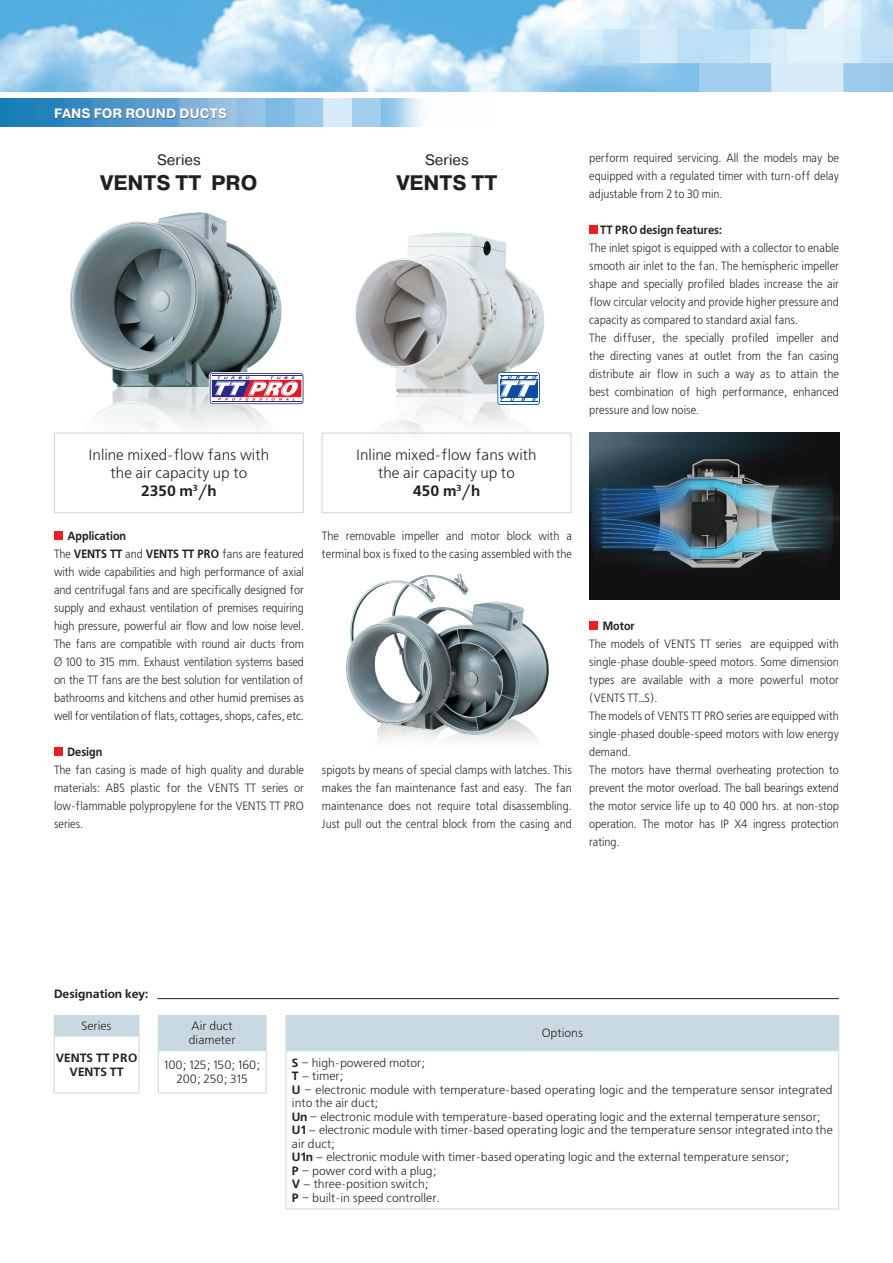
<style>
.page{position:relative;width:893px;height:1263px;background:#fff}
.page>*{position:absolute;margin:0;border:0;box-sizing:border-box;transform-origin:0 0}
.t1{font:700 21px "Pragmatica C";color:#231f20}
.t2{font:15px/18px "Free Set C";color:#231f20;text-align:center}
.t3{font:15px "Pragmatica C";color:#231f20}
.t4{font:700 13.5px "Pragmatica C";color:#fff}
.t5{font:12px/18px "Free Set C";color:#231f20;scale:.9 1}
.t6{font:12px/13.5px "Free Set C";color:#231f20}
.t7{font:700 12px/14.4px "Free Set C";color:#231f20;text-align:center}
.t8{font:700 12px "Free Set C";color:#231f20;scale:.9 1}
.s1{font-weight:700}
.s2{font-family:"Helvetica Neue CE";font-weight:300}
</style>
<div class="page">
<img style="left:0;top:0;width:893px;height:91px">
<img style="left:0;top:99px;width:422px;height:27px">
<div style="left:54px;top:531px;width:9px;height:9px;background:#ee1d23"></div>
<div style="left:54px;top:747px;width:9px;height:9px;background:#ee1d23"></div>
<img style="left:343px;top:232px;width:211px;height:201px">
<img style="left:61px;top:212px;width:235px;height:221px">
<img style="left:346px;top:573px;width:203px;height:168px">
<div style="left:56px;top:109px;width:171px;height:9px;background:#231f20;opacity:.7"></div>
<div style="left:158px;top:1015px;width:108px;height:35px;background:#c9d9e2"></div>
<hr style="left:266px;top:1015px;width:1px;height:35px;background:#c9d9e2">
<hr style="left:158px;top:1051px;width:1px;height:42px;background:#c9d9e2">
<hr style="left:266px;top:1051px;width:1px;height:42px;background:#c9d9e2">
<hr style="left:158px;top:1093px;width:108px;height:1px;background:#c9d9e2">
<hr style="left:158px;top:1050px;width:108px;height:1px;background:#c9d9e2">
<div style="left:286px;top:1015px;width:553px;height:36px;background:#c9d9e2"></div>
<hr style="left:286px;top:1051px;width:1px;height:158px;background:#c9d9e2">
<hr style="left:838px;top:1051px;width:1px;height:158px;background:#c9d9e2">
<hr style="left:286px;top:1209px;width:553px;height:1px;background:#c9d9e2">
<div style="left:54px;top:1015px;width:85px;height:21px;background:#c9d9e2"></div>
<svg style="left:139px;top:1015px;width:1px;height:21px"></svg>
<hr style="left:54px;top:1036px;width:1px;height:57px;background:#c9d9e2">
<hr style="left:139px;top:1036px;width:1px;height:57px;background:#c9d9e2">
<hr style="left:54px;top:1093px;width:85px;height:1px;background:#c9d9e2">
<hr style="left:54px;top:1036px;width:85px;height:1px;background:#c9d9e2">
<hr style="left:157px;top:998px;width:682px;height:1px;background:#231f20">
<div style="left:54px;top:433px;width:250px;height:80px;border:1px solid #c9d9e2"></div>
<div style="left:322px;top:433px;width:249px;height:80px;border:1px solid #c9d9e2"></div>
<svg style="left:209px;top:372px;width:95px;height:33px"></svg>
<svg style="left:210px;top:373px;width:93px;height:31px"></svg>
<svg style="left:497px;top:372px;width:43px;height:33px"></svg>
<div style="left:589px;top:225px;width:9px;height:9px;background:#ee1d23"></div>
<div style="left:589px;top:621px;width:9px;height:9px;background:#ee1d23"></div>
<img style="left:589px;top:432px;width:250px;height:167px">
<p class="t4" style="left:54px;top:106px;width:175px">FANS FOR ROUND DUCTS</p>
<p class="t3" style="left:157px;top:152px;width:45px">Series</p>
<h1 class="t1" style="left:100px;top:172px;width:159px">VENTS ТТ PRO</h1>
<p class="t3" style="left:425px;top:152px;width:45px">Series</p>
<h1 class="t1" style="left:396px;top:172px;width:102px">VENTS ТТ</h1>
<p class="t2" style="left:89px;top:447px;width:182px">Inline mixed-flow fans with the air capacity up to<br><span class="s1">2350 m</span><sup>3</sup><span class="s1">/h</span></p>
<p class="t2" style="left:356px;top:447px;width:182px">Inline mixed-flow fans with the air capacity up to<br><span class="s1">450 m</span><sup>3</sup><span class="s1">/h</span></p>
<p class="t5" style="left:54px;top:527px;width:279px;text-indent:14px"><span class="s1">Application<br></span>The <span class="s1">VENTS TT</span> and <span class="s1">VENTS TT PRO</span> fans are featured with wide capabilities and high performance of axial and centrifugal fans and are specifically designed for supply and exhaust ventilation of premises requiring high pressure, powerful air flow and low noise level.<br>The fans are compatible with round air ducts from <span class="s2">Ø</span> 100 to 315 mm. Exhaust ventilation systems based on the TT fans are the best solution for ventilation of bathrooms and kitchens and other humid premises as well for ventilation of flats, cottages, shops, cafes, etc.</p>
<p class="t8" style="left:68px;top:745px;width:40px">Design</p>
<p class="t5" style="left:54px;top:761px;width:279px;text-align:justify">The fan casing is made of high quality and durable materials: ABS plastic for the VENTS TT series or low-flammable polypropylene for the VENTS TT PRO series.</p>
<p class="t5" style="left:322px;top:527px;width:279px">The removable impeller and motor block with a terminal box is fixed to the casing assembled with the</p>
<p class="t5" style="left:322px;top:761px;width:279px;text-align:justify">spigots by means of special clamps with latches. This makes the fan maintenance fast and easy. The fan maintenance does not require total disassembling.<br>Just pull out the central block from the casing and</p>
<p class="t5" style="left:589px;top:149px;width:279px;text-align:justify">perform required servicing. All the models may be equipped with a regulated timer with turn-off delay adjustable from 2 to 30 min.</p>
<p class="t8" style="left:600px;top:223px;width:137px">TT PRO design features:</p>
<p class="t5" style="left:589px;top:239px;width:279px">The inlet spigot is equipped with a collector to enable smooth air inlet to the fan. The hemispheric impeller shape and specially profiled blades increase the air flow circular velocity and provide higher pressure and capacity as compared to standard axial fans.<br>The diffuser, the specially profiled impeller and the directing vanes at outlet from the fan casing distribute air flow in such a way as to attain the best combination of high performance, enhanced pressure and low noise.</p>
<p class="t8" style="left:603px;top:619px;width:37px">Motor</p>
<p class="t5" style="left:589px;top:635px;width:279px">The models of VENTS TT series are equipped with single-phase double-speed motors. Some dimension types are available with a more powerful motor (VENTS TT…S).<br>The models of VENTS TT PRO series are equipped with single-phased double-speed motors with low energy demand.<br>The motors have thermal overheating protection to prevent the motor overload. The ball bearings extend the motor service life up to 40 000 hrs. at non-stop operation. The motor has IP X4 ingress protection rating.</p>
<p class="t7" style="left:54px;top:987px;width:96px">Designation key:</p>
<p class="t6" style="left:82px;top:1020px;width:32px">Series</p>
<p class="t7" style="left:56px;top:1051px;width:83px">VENTS TT PRO<br>VENTS TT</p>
<p class="t6" style="left:189px;top:1019px;width:48px;line-height:14.4px">Air duct diameter</p>
<p class="t6" style="left:164px;top:1058px;width:97px;line-height:14.4px;text-align:center">100; 125; 150; 160;<br>200; 250; 315</p>
<p class="t6" style="left:542px;top:1027px;width:43px">Options</p>
<p class="t6" style="left:292px;top:1056px;width:542px"><span class="s1">S</span> – high-powered motor;<br><span class="s1">T</span> – timer;<br><span class="s1">U</span> – electronic module with temperature-based operating logic and the temperature sensor integrated into the air duct;<br><span class="s1">Un</span> – electronic module with temperature-based operating logic and the external temperature sensor; <span class="s1">U1</span> – electronic module with timer-based operating logic and the temperature sensor integrated into the air duct;<br><span class="s1">U1n</span> – electronic module with timer-based operating logic and the external temperature sensor;<br><span class="s1">P</span> – power cord with a plug;<br><span class="s1">V</span> – three-position switch;<br><span class="s1">P</span> – built-in speed controller.</p>
</div>
